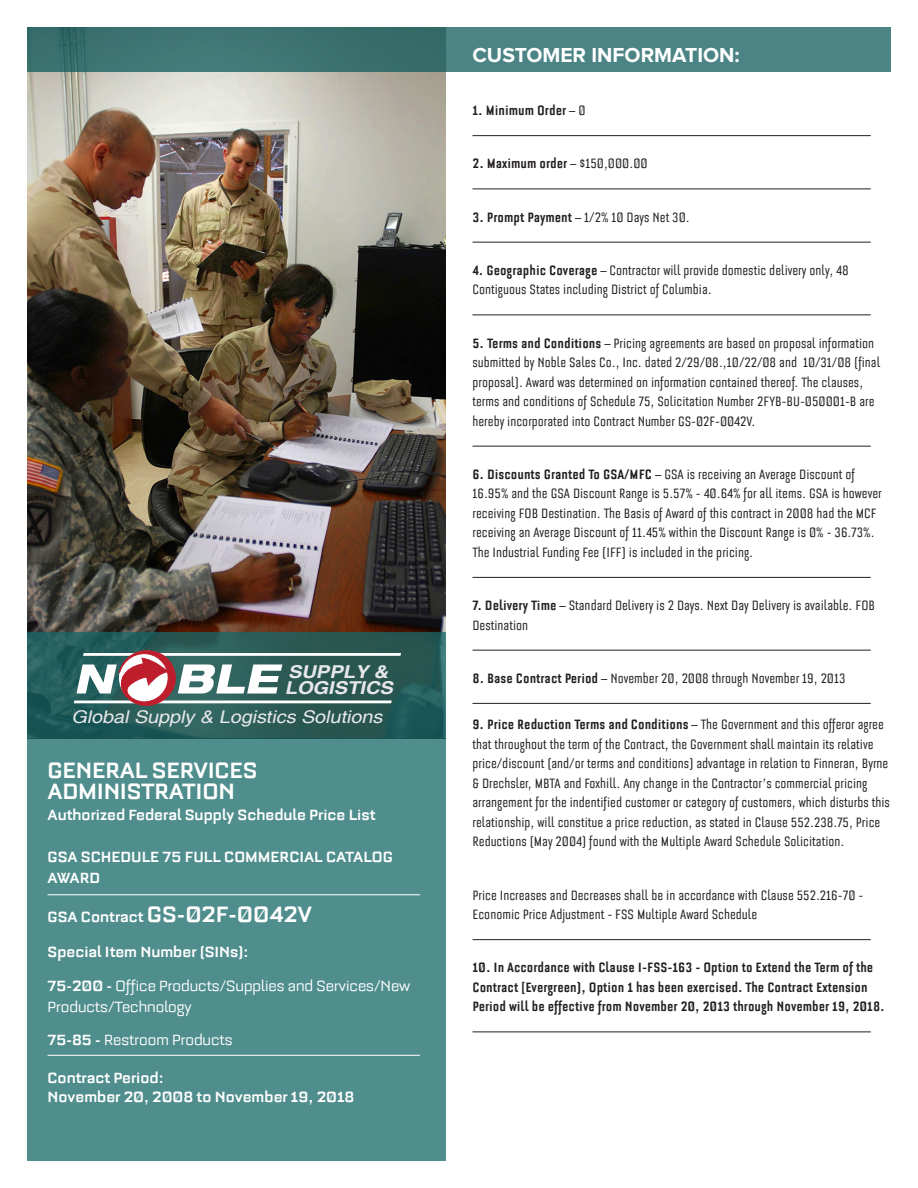
<style>
.page{position:relative;width:918px;height:1188px;background:#fff}
.page>*{position:absolute;margin:0;border:0;box-sizing:border-box;transform-origin:0 0}
.Paragraph_Style_9{font:700 27px/21px "Bourgeois";letter-spacing:-.01em;color:#fff}
.Header_for_Paragraph{font:700 21px "Proxima Nova";color:#fff}
.Paragraph_Style_10{font:700 18px/21px "Bourgeois";color:#fff}
.Paragraph_Style_10-2{font:500 18px/21px "Bourgeois";color:#fff}
.Paragraph_Style_9-2{font:700 18px "Bourgeois";color:#fff}
.t1{font:italic 700 17.85px/16.2px "Helvetica";letter-spacing:-.005em;color:#e6e7e9;scale:1.14 1}
.t2{font:italic 17.55px "Helvetica";letter-spacing:-.005em;color:#e6e7e9;scale:1.14 1}
.Paragraph_Style_1{font:condensed 16.5px/19.5px "Bourgeois";color:#231f20}
.Paragraph_Style_8{font:condensed 16.5px/19.5px "Bourgeois";color:#231f20}
.Paragraph_Style_1-2{font:700 condensed 16.5px/19.5px "Bourgeois";color:#231f20}
.s1{font-size:18px}
.s2{font-weight:700}
.s3{font-weight:400}
</style>
<div class="page">
<img style="left:27px;top:71px;width:419px;height:562px">
<svg style="left:27px;top:27px;width:864px;height:44px;background:#437b7a"></svg>
<svg style="left:27px;top:633px;width:419px;height:528px;background:#4a8686"></svg>
<svg style="left:74px;top:650px;width:327px;height:56px"></svg>
<hr style="left:48px;top:894px;width:372px;height:1px;background:#fff">
<hr style="left:48px;top:1055px;width:372px;height:1px;background:#fff">
<hr style="left:472px;top:135px;width:399px;height:1px;background:#231f20">
<hr style="left:472px;top:189px;width:399px;height:1px;background:#231f20">
<hr style="left:472px;top:242px;width:399px;height:1px;background:#231f20">
<hr style="left:472px;top:315px;width:399px;height:1px;background:#231f20">
<hr style="left:472px;top:446px;width:399px;height:1px;background:#231f20">
<hr style="left:472px;top:577px;width:399px;height:1px;background:#231f20">
<hr style="left:472px;top:650px;width:399px;height:1px;background:#231f20">
<hr style="left:472px;top:703px;width:399px;height:1px;background:#231f20">
<hr style="left:472px;top:939px;width:399px;height:1px;background:#231f20">
<hr style="left:472px;top:1032px;width:399px;height:1px;background:#231f20">
<p class="t1" style="left:285px;top:664px;width:96px">SUPPLY &amp;<br>LOGISTICS</p>
<p class="t2" style="left:71px;top:707px;width:274px">Global Supply &amp; Logistics Solutions</p>
<p class="Paragraph_Style_9" style="left:48px;top:759px;width:212px">GENERAL SERVICES<br>ADMINISTRATION</p>
<p class="Paragraph_Style_10" style="left:48px;top:804px;width:329px">Authorized Federal Supply Schedule Price List</p>
<p class="Paragraph_Style_10" style="left:48px;top:846px;width:347px">GSA SCHEDULE 75 FULL COMMERCIAL CATALOG<br>AWARD</p>
<p class="Paragraph_Style_9" style="left:48px;top:904px;width:266px"><span class="s1">GSA Contract</span> GS-02F-0042V</p>
<p class="Paragraph_Style_10" style="left:48px;top:941px;width:203px">Special Item Number (SINs):</p>
<p class="Paragraph_Style_10-2" style="left:48px;top:976px;width:364px"><span class="s2">75-200 -</span> Office Products/Supplies and Services/New<br>Products/Technology</p>
<p class="Paragraph_Style_10-2" style="left:48px;top:1030px;width:187px"><span class="s2">75-85 -</span> Restroom Products</p>
<p class="Paragraph_Style_9-2" style="left:48px;top:1068px;width:118px">Contract Period:</p>
<p class="Paragraph_Style_10" style="left:48px;top:1086px;width:309px">November 20, 2008 to November 19, 2018</p>
<p class="Header_for_Paragraph" style="left:472px;top:45px;width:269px">CUSTOMER INFORMATION:</p>
<p class="Paragraph_Style_1-2" style="left:472px;top:101px;width:115px">1. Minimum Order <span class="s3">– 0</span></p>
<p class="Paragraph_Style_1-2" style="left:472px;top:154px;width:177px">2. Maximum order <span class="s3">– $150,000.00</span></p>
<p class="Paragraph_Style_1" style="left:472px;top:207px;width:219px"><span class="s2">3. Prompt Payment</span> – 1/2% 10 Days Net 30.</p>
<p class="Paragraph_Style_1" style="left:472px;top:261px;width:378px"><span class="s2">4. Geographic Coverage</span> – Contractor will provide domestic delivery only, 48<br>Contiguous States including District of Columbia.</p>
<p class="Paragraph_Style_1" style="left:472px;top:333px;width:409px"><span class="s2">5. Terms and Conditions</span> – Pricing agreements are based on proposal information submitted by Noble Sales Co., Inc. dated 2/29/08.,10/22/08 and 10/31/08 (final proposal). Award was determined on information contained thereof. The clauses, terms and conditions of Schedule 75, Solicitation Number 2FYB-BU-050001-B are hereby incorporated into Contract Number GS-02F-0042V.</p>
<p class="Paragraph_Style_1" style="left:472px;top:465px;width:411px"><span class="s2">6. Discounts Granted To GSA/MFC</span> – GSA is receiving an Average Discount of 16.95% and the GSA Discount Range is 5.57% - 40.64% for all items. GSA is however receiving FOB Destination. The Basis of Award of this contract in 2008 had the MCF receiving an Average Discount of 11.45% within the Discount Range is 0% - 36.73%.<br>The Industrial Funding Fee (IFF) is included in the pricing.</p>
<p class="Paragraph_Style_1" style="left:472px;top:596px;width:404px"><span class="s2">7. Delivery Time</span> – Standard Delivery is 2 Days. Next Day Delivery is available. FOB<br>Destination</p>
<p class="Paragraph_Style_1" style="left:472px;top:669px;width:375px"><span class="s2">8. Base Contract Period</span> – November 20, 2008 through November 19, 2013</p>
<p class="Paragraph_Style_8" style="left:472px;top:715px;width:419px"><span class="s2">9. Price Reduction Terms and Conditions</span> – The Government and this offeror agree that throughout the term of the Contract, the Government shall maintain its relative price/discount (and/or terms and conditions) advantage in relation to Finneran, Byrne &amp; Drechsler, MBTA and Foxhill. Any change in the Contractor’s commercial pricing arrangement for the indentified customer or category of customers, which disturbs this relationship, will constitue a price reduction, as stated in Clause 552.238.75, Price Reductions (May 2004) found with the Multiple Award Schedule Solicitation.</p>
<p class="Paragraph_Style_1" style="left:472px;top:885px;width:392px">Price Increases and Decreases shall be in accordance with Clause 552.216-70 -<br>Economic Price Adjustment - FSS Multiple Award Schedule</p>
<p class="Paragraph_Style_1-2" style="left:472px;top:958px;width:414px">10. In Accordance with Clause I-FSS-163 - Option to Extend the Term of the<br>Contract [Evergreen), Option 1 has been exercised. The Contract Extension<br>Period will be effective from November 20, 2013 through November 19, 2018.</p>
</div>
